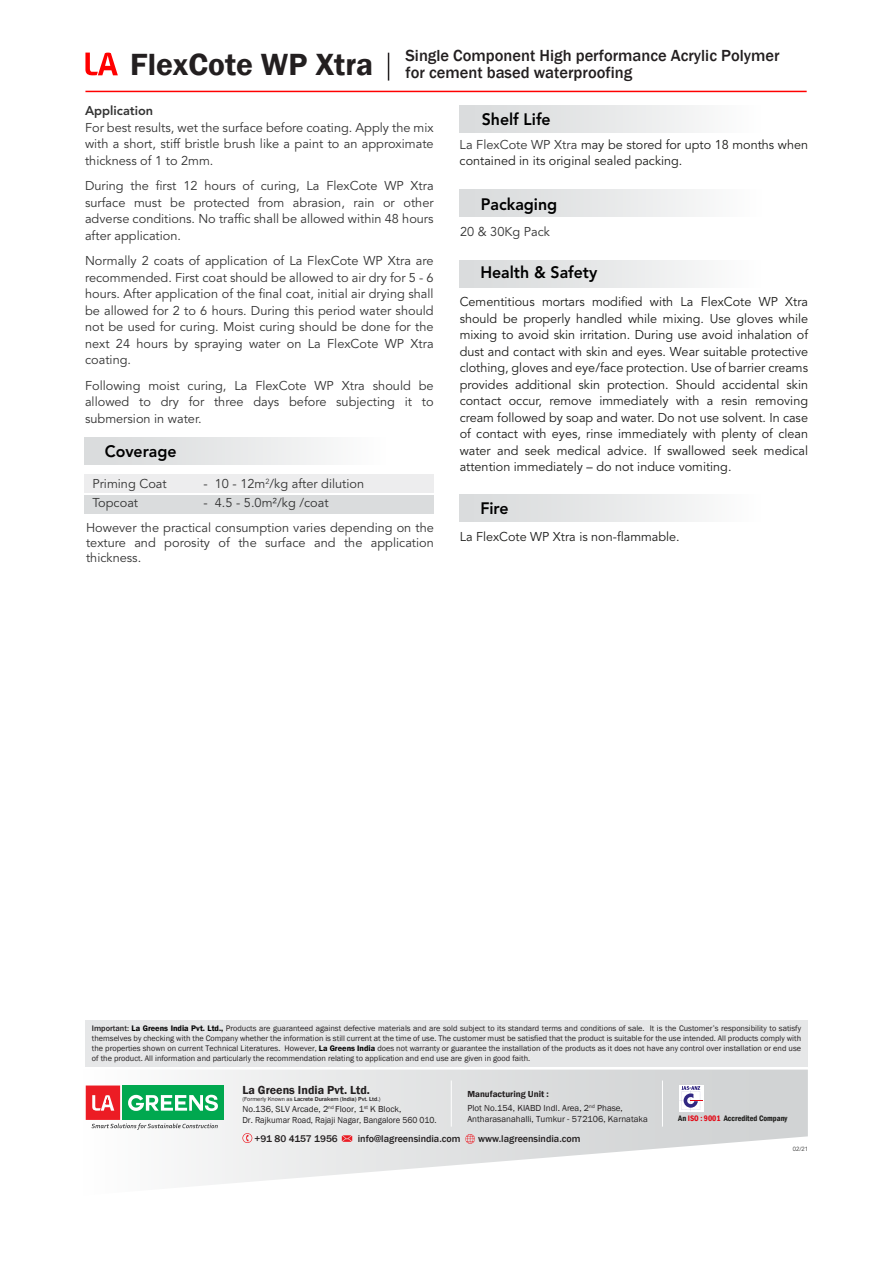
<style>
.page{position:relative;width:893px;height:1263px;background:#fff}
.page>*{position:absolute;margin:0;border:0;box-sizing:border-box;transform-origin:0 0}
.t1{font:600 31.5px "Franklin Gothic";color:#231f20}
.t2{font:500 16.5px/16.8px "Franklin Gothic";color:#231f20}
.t3{font:800 16.5px "Avenir LT Std";color:#000;scale:.96 1}
.t4{font:12.75px/16.5px "Avenir LT Std";color:#333;text-align:justify}
.t5{font:12.75px/16.5px "Avenir LT Std";color:#1d1d1b;text-align:justify}
.t6{font:800 12.75px "Avenir LT Std";color:#333}
.t7{font:600 12px "Franklin Gothic";color:#231f20}
.t8{font:500 10.05px "Franklin Gothic";color:#231f20}
.t9{font:9px/10.8px "Franklin Gothic";color:#231f20}
.t10{font:8.25px/9.9px "Franklin Gothic";color:#231f20;text-align:justify}
.t11{font:600 condensed 8.25px "Franklin Gothic";color:#1d1d1b}
.t12{font:500 6px "Franklin Gothic";color:#231f20}
.t13{font:6px "Avenir LT Std";color:#333}
.s1{color:#333}
.s2{font-weight:500}
.s3{font-weight:600;color:#000}
.s4{font-weight:400}
.s5{font-weight:600}
.s6{color:#e20613}
</style>
<div class="page">
<hr style="left:85px;top:91px;width:722px;height:1px;background:#f00">
<svg style="left:388px;top:53px;width:1px;height:28px"></svg>
<svg style="left:85px;top:53px;width:33px;height:22px"></svg>
<div style="left:459px;top:261px;width:343px;height:27px;background:linear-gradient(to right,#d6d8da,#fff)"></div>
<div style="left:459px;top:190px;width:345px;height:27px;background:linear-gradient(to right,#d6d8da,#fff)"></div>
<div style="left:85px;top:437px;width:343px;height:27px;background:linear-gradient(to right,#d6d8da,#fff)"></div>
<div style="left:459px;top:495px;width:343px;height:27px;background:linear-gradient(to right,#d6d8da,#fff)"></div>
<div style="left:85px;top:495px;width:349px;height:18px;background:#dadcdd"></div>
<div style="left:85px;top:474px;width:349px;height:18px;background:#ededee"></div>
<div style="left:85px;top:1020px;width:723px;height:47px;background:#e6e7e8"></div>
<svg style="left:85px;top:1069px;width:723px;height:117px"></svg>
<hr style="left:451px;top:1080px;width:1px;height:46px;background:#fff">
<hr style="left:662px;top:1080px;width:1px;height:46px;background:#fff">
<svg style="left:465px;top:1134px;width:10px;height:10px"></svg>
<svg style="left:342px;top:1135px;width:10px;height:7px"></svg>
<svg style="left:242px;top:1133px;width:10px;height:10px"></svg>
<div style="left:122px;top:1085px;width:102px;height:35px;background:#00a84f"></div>
<svg style="left:86px;top:1085px;width:132px;height:45px"></svg>
<div style="left:679px;top:1085px;width:25px;height:27px;background:#fff"></div>
<svg style="left:680px;top:1086px;width:23px;height:25px"></svg>
<div style="left:459px;top:106px;width:343px;height:27px;background:linear-gradient(to right,#d6d8da,#fff)"></div>
<h1 class="t1" style="left:130px;top:45px;width:244px">FlexCote WP Xtra</h1>
<p class="t2" style="left:406px;top:47px;width:376px">Single Component High performance Acrylic Polymer for cement based waterproofing</p>
<p class="t6" style="left:85px;top:103px;width:70px">Application</p>
<p class="t4" style="left:85px;top:120px;width:350px">For best results, wet the surface before coating. Apply the mix with a short, stiff bristle brush like a paint to an approximate thickness of 1 to 2mm.</p>
<p class="t4" style="left:85px;top:178px;width:350px">During the first 12 hours of curing, La FlexCote WP Xtra surface must be protected from abrasion, rain or other adverse conditions. No traffic shall be allowed within 48 hours after application.</p>
<p class="t4" style="left:85px;top:253px;width:350px">Normally 2 coats of application of La FlexCote WP Xtra are recommended. First coat should be allowed to air dry for 5 - 6 hours. After application of the final coat, initial air drying shall be allowed for 2 to 6 hours. During this period water should not be used for curing. Moist curing should be done for the next 24 hours by spraying water on La FlexCote WP Xtra coating.</p>
<p class="t4" style="left:85px;top:378px;width:350px">Following moist curing, La FlexCote WP Xtra should be allowed to dry for three days before subjecting it to submersion in water.</p>
<p class="t3" style="left:105px;top:441px;width:76px">Coverage</p>
<p class="t4" style="left:92px;top:475px;width:76px">Priming Coat</p>
<p class="t4" style="left:204px;top:475px;width:162px">- 10 - 12m<sup>2</sup>/kg after dilution</p>
<p class="t4" style="left:92px;top:495px;width:47px">Topcoat</p>
<p class="t4" style="left:204px;top:495px;width:127px">- 4.5 - 5.0m²/kg /coat</p>
<p class="t4" style="left:86px;top:520px;width:349px;line-height:15.3px">However the practical consumption varies depending on the texture and porosity of the surface and the application thickness.</p>
<p class="t3" style="left:482px;top:109px;width:73px">Shelf Life</p>
<p class="t5" style="left:460px;top:137px;width:350px"><span class="s1">La FlexCote WP Xtra</span> may be stored for upto 18 months when contained in its original sealed packing.</p>
<p class="t3" style="left:481px;top:195px;width:81px">Packaging</p>
<p class="t4" style="left:460px;top:223px;width:92px">20 &amp; 30Kg Pack</p>
<p class="t3" style="left:480px;top:263px;width:123px">Health &amp; Safety</p>
<p class="t5" style="left:460px;top:294px;width:350px">Cementitious mortars modified with La FlexCote WP Xtra should be properly handled while mixing. Use gloves while mixing to avoid skin irritation. During use avoid inhalation of dust and contact with skin and eyes. Wear suitable protective clothing, gloves and eye/face protection. Use of barrier creams provides additional skin protection. Should accidental skin contact occur, remove immediately with a resin removing cream followed by soap and water. Do not use solvent. In case of contact with eyes, rinse immediately with plenty of clean water and seek medical advice. If swallowed seek medical attention immediately – do not induce vomiting.</p>
<p class="t3" style="left:480px;top:499px;width:31px">Fire</p>
<p class="t5" style="left:460px;top:528px;width:221px">La FlexCote WP Xtra is non-flammable.</p>
<p class="t10" style="left:92px;top:1023px;width:711px"><span class="s2">Important:</span> <span class="s3">La Greens India Pvt. Ltd.,</span> Products are guaranteed against defective materials and are sold subject to its standard terms and conditions of sale. It is the Customer’s responsibility to satisfy themselves by checking with the Company whether the information is still current at the time of use. The customer must be satisfied that the product is suitable for the use intended. All products comply with the properties shown on current Technical Literatures. However, <span class="s3">La Greens India</span> does not warranty or guarantee the installation of the products as it does not have any control over installation or end use of the product. All information and particularly the recommendation relating to application and end use are given in good faith.</p>
<p class="t7" style="left:242px;top:1082px;width:129px">La Greens India Pvt. Ltd.</p>
<p class="t12" style="left:242px;top:1095px;width:140px"><span class="s4">(Formerly Known as</span> Lacrete Durakem (India) Pvt. Ltd.<span class="s4">)</span></p>
<p class="t9" style="left:242px;top:1103px;width:196px">No.136, SLV Arcade, 2<sup>nd</sup> Floor, 1<sup>st</sup> K Block,<br>Dr. Rajkumar Road, Rajaji Nagar, Bangalore 560 010.</p>
<p class="t9" style="left:467px;top:1088px;width:157px;line-height:13.8px"><span class="s5">Manufacturing Unit :<br></span>Plot No.154, KIABD Indl. Area, 2<sup>nd</sup> Phase,</p>
<p class="t9" style="left:467px;top:1114px;width:182px">Antharasanahalli, Tumkur - 572106, Karnataka</p>
<p class="t8" style="left:255px;top:1132px;width:85px">+91 80 4157 1956</p>
<p class="t8" style="left:358px;top:1132px;width:104px">info@lagreensindia.com</p>
<p class="t8" style="left:478px;top:1132px;width:104px">www.lagreensindia.com</p>
<p class="t11" style="left:678px;top:1113px;width:111px">An <span class="s6">ISO : 9001</span> Accredited Company</p>
<p class="t13" style="left:793px;top:1146px;width:17px">02/21</p>
</div>
